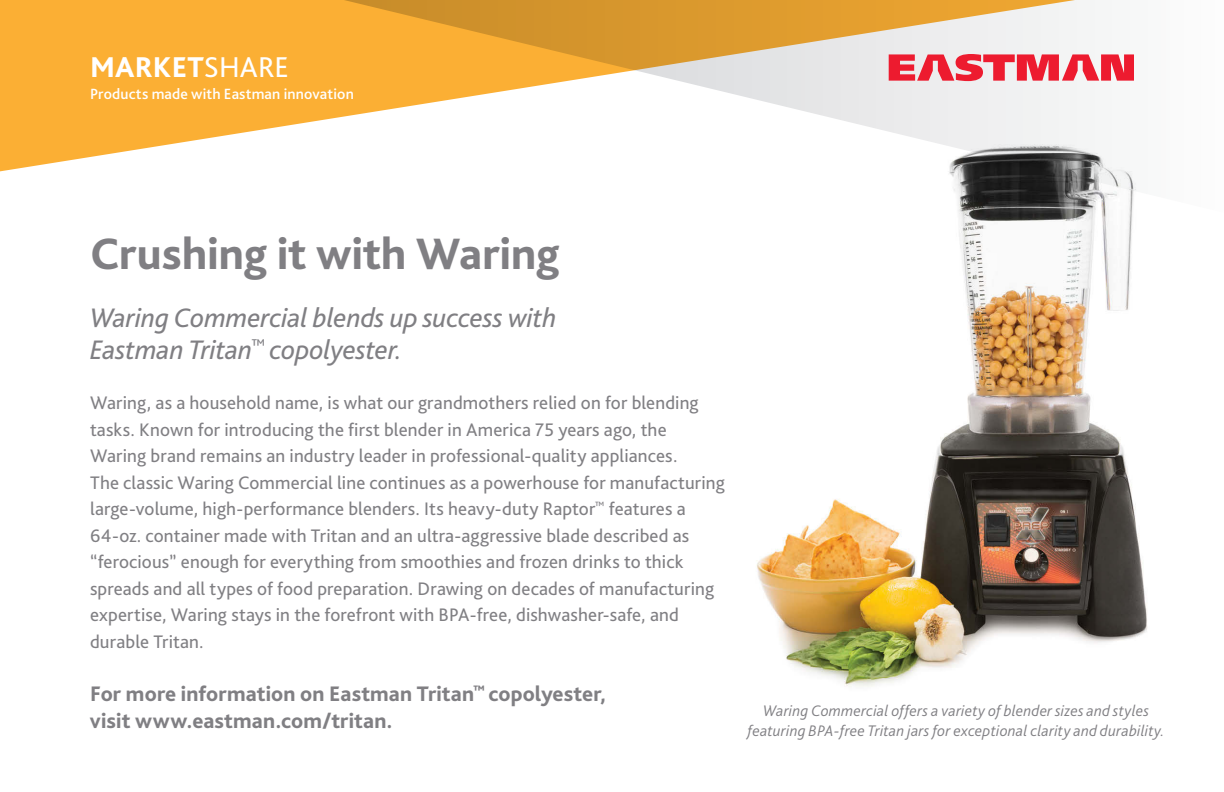
<style>
.page{position:relative;width:1224px;height:792px;background:#fff}
.page>*{position:absolute;margin:0;border:0;box-sizing:border-box;transform-origin:0 0}
.t1{font:800 46px "Bliss Pro";color:#807f83}
.t2{font:800 30px "Bliss Pro";letter-spacing:.01em;color:#fff}
.sub_title{font:italic 28px/32px "Bliss Pro";letter-spacing:-.005em;color:#807f83}
.Call_to_Action{font:800 22px/26.6px "Bliss Pro";letter-spacing:.005em;color:#807f83}
.body_copy__para_befo{font:19px/26.6px "Bliss Pro";letter-spacing:.005em;color:#807f83}
.captions{font:italic 300 16px/20px "Bliss Pro";letter-spacing:.015em;color:#807f83;text-align:center}
.contents_basis{font:500 15.6px "Bliss Pro";letter-spacing:.01em;color:#fff}
.s1{font-weight:400}
</style>
<div class="page">
<img style="left:756px;top:219px;width:392px;height:468px">
<svg style="left:0;top:0;width:271px;height:171px;background:#fbb84d"></svg>
<svg style="left:271px;top:0;width:865px;height:219px"></svg>
<svg style="left:889px;top:54px;width:245px;height:27px"></svg>
<p class="t2" style="left:90px;top:48px;width:200px">MARKET<span class="s1">SHARE</span></p>
<p class="contents_basis" style="left:90px;top:84px;width:265px">Products made with Eastman innovation</p>
<p class="t1" style="left:90px;top:225px;width:471px">Crushing it with Waring</p>
<p class="sub_title" style="left:90px;top:301px;width:468px">Waring Commercial blends up success with<br>Eastman Tritan<sup>™</sup> copolyester.</p>
<p class="body_copy__para_befo" style="left:90px;top:389px;width:637px">Waring, as a household name, is what our grandmothers relied on for blending tasks. Known for introducing the first blender in America 75 years ago, the Waring brand remains an industry leader in professional-quality appliances.<br>The classic Waring Commercial line continues as a powerhouse for manufacturing large-volume, high-performance blenders. Its heavy-duty Raptor<sup>™</sup> features a 64-oz. container made with Tritan and an ultra-aggressive blade described as “ferocious” enough for everything from smoothies and frozen drinks to thick spreads and all types of food preparation. Drawing on decades of manufacturing expertise, Waring stays in the forefront with BPA-free, dishwasher-safe, and durable Tritan.</p>
<p class="Call_to_Action" style="left:90px;top:680px;width:518px">For more information on Eastman Tritan<sup>™</sup> copolyester, visit www.eastman.com/tritan.</p>
<p class="captions" style="left:748px;top:701px;width:418px">Waring Commercial offers a variety of blender sizes and styles featuring BPA-free Tritan jars for exceptional clarity and durability.</p>
</div>
